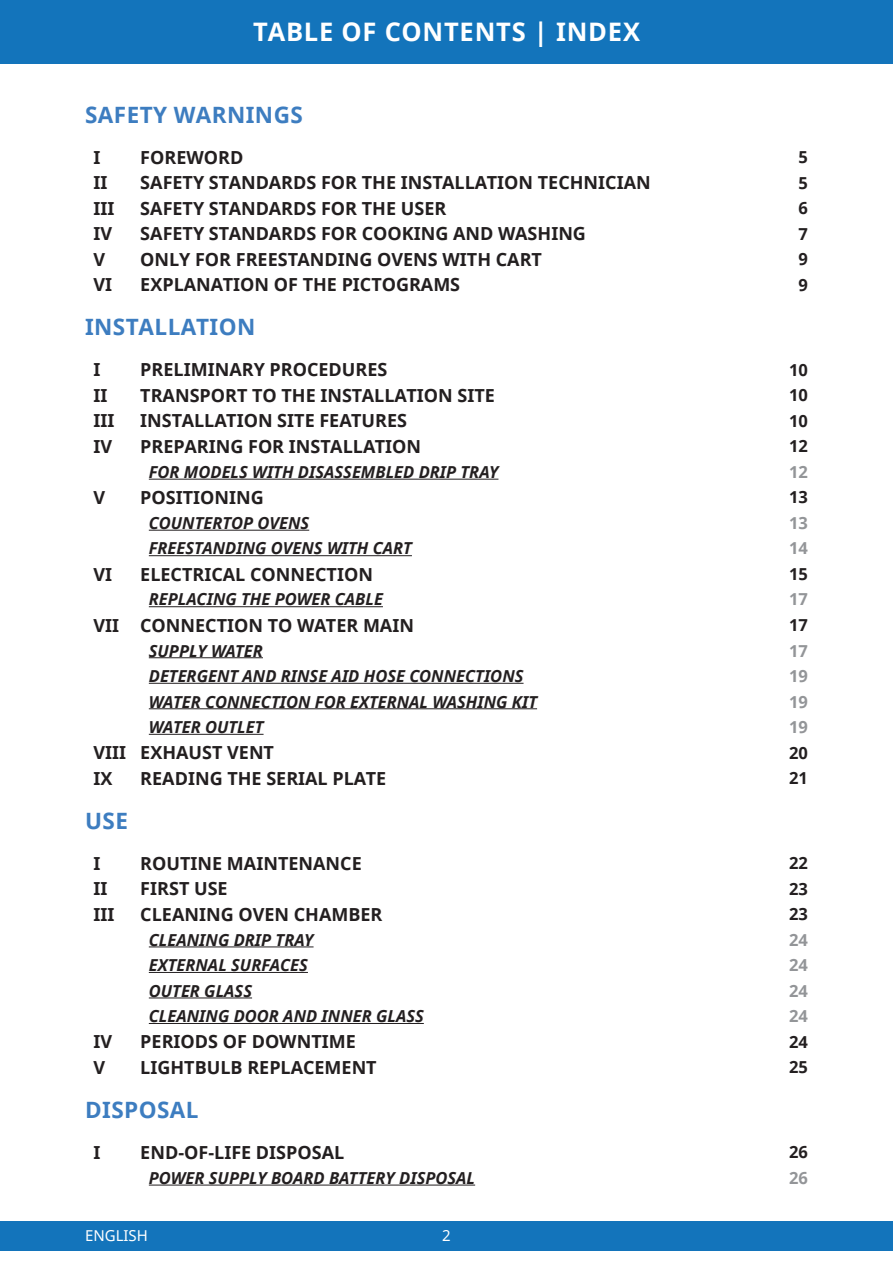
<style>
.page{position:relative;width:893px;height:1263px;background:#fff}
.page>*{position:absolute;margin:0;border:0;box-sizing:border-box;transform-origin:0 0}
.MAG_Titolo_sommario{font:700 25.5px "Noto Sans";letter-spacing:.03em;color:#fff}
.MAG_Titoletto{font:700 22.5px "Noto Sans";letter-spacing:.02em;color:#3d7dc0}
.t1{font:700 18px "Noto Sans";color:#231f20}
.indice_sottocapitolo{font:italic 700 16.5px "Noto Sans";color:#231f20}
.Basic{font:700 16.5px "Noto Sans";color:#231f20}
.Basic_bianco{font:700 16.5px "Noto Sans";color:#939598}
.t2{font:15px "Noto Sans";color:#fff}
</style>
<div class="page">
<div style="left:0;top:0;width:893px;height:64px;background:#1374bb"></div>
<div style="left:0;top:1220px;width:893px;height:30px;background:#1374bb"></div>
<hr style="left:149px;top:479px;width:349px;height:1px;background:#231f20">
<hr style="left:149px;top:530px;width:160px;height:1px;background:#231f20">
<hr style="left:149px;top:555px;width:263px;height:1px;background:#231f20">
<hr style="left:149px;top:606px;width:234px;height:1px;background:#231f20">
<hr style="left:149px;top:657px;width:114px;height:1px;background:#231f20">
<hr style="left:149px;top:683px;width:375px;height:1px;background:#231f20">
<hr style="left:149px;top:708px;width:388px;height:1px;background:#231f20">
<hr style="left:149px;top:734px;width:115px;height:1px;background:#231f20">
<hr style="left:149px;top:946px;width:165px;height:1px;background:#231f20">
<hr style="left:149px;top:972px;width:159px;height:1px;background:#231f20">
<hr style="left:149px;top:997px;width:103px;height:1px;background:#231f20">
<hr style="left:149px;top:1023px;width:275px;height:1px;background:#231f20">
<hr style="left:149px;top:1185px;width:326px;height:1px;background:#231f20">
<p class="MAG_Titolo_sommario" style="left:253px;top:14px;width:388px">TABLE OF CONTENTS | INDEX</p>
<p class="MAG_Titoletto" style="left:85px;top:99px;width:219px">SAFETY WARNINGS</p>
<p class="t1" style="left:94px;top:145px;width:9px">I</p>
<p class="t1" style="left:140px;top:145px;width:105px">FOREWORD</p>
<p class="Basic" style="left:798px;top:146px;width:11px">5</p>
<p class="t1" style="left:94px;top:170px;width:16px">II</p>
<p class="t1" style="left:140px;top:170px;width:512px">SAFETY STANDARDS FOR THE INSTALLATION TECHNICIAN</p>
<p class="Basic" style="left:798px;top:171px;width:11px">5</p>
<p class="t1" style="left:94px;top:196px;width:23px">III</p>
<p class="t1" style="left:140px;top:196px;width:307px">SAFETY STANDARDS FOR THE USER</p>
<p class="Basic" style="left:798px;top:197px;width:11px">6</p>
<p class="t1" style="left:94px;top:221px;width:20px">IV</p>
<p class="t1" style="left:140px;top:221px;width:447px">SAFETY STANDARDS FOR COOKING AND WASHING</p>
<p class="Basic" style="left:798px;top:222px;width:11px">7</p>
<p class="t1" style="left:94px;top:247px;width:13px">V</p>
<p class="t1" style="left:140px;top:247px;width:403px">ONLY FOR FREESTANDING OVENS WITH CART</p>
<p class="Basic" style="left:798px;top:248px;width:11px">9</p>
<p class="t1" style="left:94px;top:272px;width:20px">VI</p>
<p class="t1" style="left:140px;top:272px;width:321px">EXPLANATION OF THE PICTOGRAMS</p>
<p class="Basic" style="left:798px;top:273px;width:11px">9</p>
<p class="MAG_Titoletto" style="left:85px;top:311px;width:172px">INSTALLATION</p>
<p class="t1" style="left:94px;top:357px;width:9px">I</p>
<p class="t1" style="left:140px;top:357px;width:249px">PRELIMINARY PROCEDURES</p>
<p class="Basic" style="left:789px;top:358px;width:20px">10</p>
<p class="t1" style="left:94px;top:383px;width:16px">II</p>
<p class="t1" style="left:140px;top:383px;width:356px">TRANSPORT TO THE INSTALLATION SITE</p>
<p class="Basic" style="left:789px;top:384px;width:20px">10</p>
<p class="t1" style="left:94px;top:408px;width:23px">III</p>
<p class="t1" style="left:140px;top:408px;width:268px">INSTALLATION SITE FEATURES</p>
<p class="Basic" style="left:789px;top:409px;width:20px">10</p>
<p class="t1" style="left:94px;top:434px;width:20px">IV</p>
<p class="t1" style="left:140px;top:434px;width:282px">PREPARING FOR INSTALLATION</p>
<p class="Basic" style="left:789px;top:435px;width:20px">12</p>
<p class="indice_sottocapitolo" style="left:149px;top:460px;width:351px">FOR MODELS WITH DISASSEMBLED DRIP TRAY</p>
<p class="Basic_bianco" style="left:789px;top:460px;width:20px">12</p>
<p class="t1" style="left:94px;top:485px;width:13px">V</p>
<p class="t1" style="left:140px;top:485px;width:125px">POSITIONING</p>
<p class="Basic" style="left:789px;top:486px;width:20px">13</p>
<p class="indice_sottocapitolo" style="left:149px;top:511px;width:162px">COUNTERTOP OVENS</p>
<p class="Basic_bianco" style="left:789px;top:511px;width:20px">13</p>
<p class="indice_sottocapitolo" style="left:149px;top:537px;width:265px">FREESTANDING OVENS WITH CART</p>
<p class="Basic_bianco" style="left:789px;top:537px;width:20px">14</p>
<p class="t1" style="left:94px;top:561px;width:20px">VI</p>
<p class="t1" style="left:140px;top:561px;width:234px">ELECTRICAL CONNECTION</p>
<p class="Basic" style="left:789px;top:562px;width:20px">15</p>
<p class="indice_sottocapitolo" style="left:149px;top:588px;width:236px">REPLACING THE POWER CABLE</p>
<p class="Basic_bianco" style="left:789px;top:588px;width:20px">17</p>
<p class="t1" style="left:94px;top:612px;width:322px">VII CONNECTION TO WATER MAIN</p>
<p class="Basic" style="left:789px;top:613px;width:20px">17</p>
<p class="indice_sottocapitolo" style="left:149px;top:639px;width:116px">SUPPLY WATER</p>
<p class="Basic_bianco" style="left:789px;top:639px;width:20px">17</p>
<p class="indice_sottocapitolo" style="left:149px;top:664px;width:376px">DETERGENT AND RINSE AID HOSE CONNECTIONS</p>
<p class="Basic_bianco" style="left:789px;top:664px;width:20px">19</p>
<p class="indice_sottocapitolo" style="left:149px;top:690px;width:390px">WATER CONNECTION FOR EXTERNAL WASHING KIT</p>
<p class="Basic_bianco" style="left:789px;top:690px;width:20px">19</p>
<p class="indice_sottocapitolo" style="left:149px;top:715px;width:116px">WATER OUTLET</p>
<p class="Basic_bianco" style="left:789px;top:715px;width:20px">19</p>
<p class="t1" style="left:94px;top:740px;width:182px">VIII EXHAUST VENT</p>
<p class="Basic" style="left:789px;top:741px;width:20px">20</p>
<p class="t1" style="left:94px;top:765px;width:21px">IX</p>
<p class="t1" style="left:140px;top:765px;width:247px">READING THE SERIAL PLATE</p>
<p class="Basic" style="left:789px;top:766px;width:20px">21</p>
<p class="MAG_Titoletto" style="left:85px;top:805px;width:44px">USE</p>
<p class="t1" style="left:94px;top:850px;width:9px">I</p>
<p class="t1" style="left:140px;top:850px;width:223px">ROUTINE MAINTENANCE</p>
<p class="Basic" style="left:789px;top:851px;width:20px">22</p>
<p class="t1" style="left:94px;top:876px;width:16px">II</p>
<p class="t1" style="left:140px;top:876px;width:89px">FIRST USE</p>
<p class="Basic" style="left:789px;top:877px;width:20px">23</p>
<p class="t1" style="left:94px;top:901px;width:23px">III</p>
<p class="t1" style="left:140px;top:901px;width:244px">CLEANING OVEN CHAMBER</p>
<p class="Basic" style="left:789px;top:902px;width:20px">23</p>
<p class="indice_sottocapitolo" style="left:149px;top:928px;width:166px">CLEANING DRIP TRAY</p>
<p class="Basic_bianco" style="left:789px;top:928px;width:20px">24</p>
<p class="indice_sottocapitolo" style="left:149px;top:953px;width:161px">EXTERNAL SURFACES</p>
<p class="Basic_bianco" style="left:789px;top:953px;width:20px">24</p>
<p class="indice_sottocapitolo" style="left:149px;top:979px;width:105px">OUTER GLASS</p>
<p class="Basic_bianco" style="left:789px;top:979px;width:20px">24</p>
<p class="indice_sottocapitolo" style="left:149px;top:1004px;width:277px">CLEANING DOOR AND INNER GLASS</p>
<p class="Basic_bianco" style="left:789px;top:1004px;width:20px">24</p>
<p class="t1" style="left:94px;top:1029px;width:20px">IV</p>
<p class="t1" style="left:140px;top:1029px;width:217px">PERIODS OF DOWNTIME</p>
<p class="Basic" style="left:789px;top:1030px;width:20px">24</p>
<p class="t1" style="left:94px;top:1054px;width:13px">V</p>
<p class="t1" style="left:140px;top:1054px;width:238px">LIGHTBULB REPLACEMENT</p>
<p class="Basic" style="left:789px;top:1055px;width:20px">25</p>
<p class="MAG_Titoletto" style="left:85px;top:1094px;width:115px">DISPOSAL</p>
<p class="t1" style="left:94px;top:1139px;width:9px">I</p>
<p class="t1" style="left:140px;top:1139px;width:206px">END-OF-LIFE DISPOSAL</p>
<p class="Basic" style="left:789px;top:1141px;width:20px">26</p>
<p class="indice_sottocapitolo" style="left:149px;top:1166px;width:328px">POWER SUPPLY BOARD BATTERY DISPOSAL</p>
<p class="Basic_bianco" style="left:789px;top:1166px;width:20px">26</p>
<p class="t2" style="left:85px;top:1225px;width:64px">ENGLISH</p>
<p class="t2" style="left:442px;top:1226px;width:10px">2</p>
</div>
